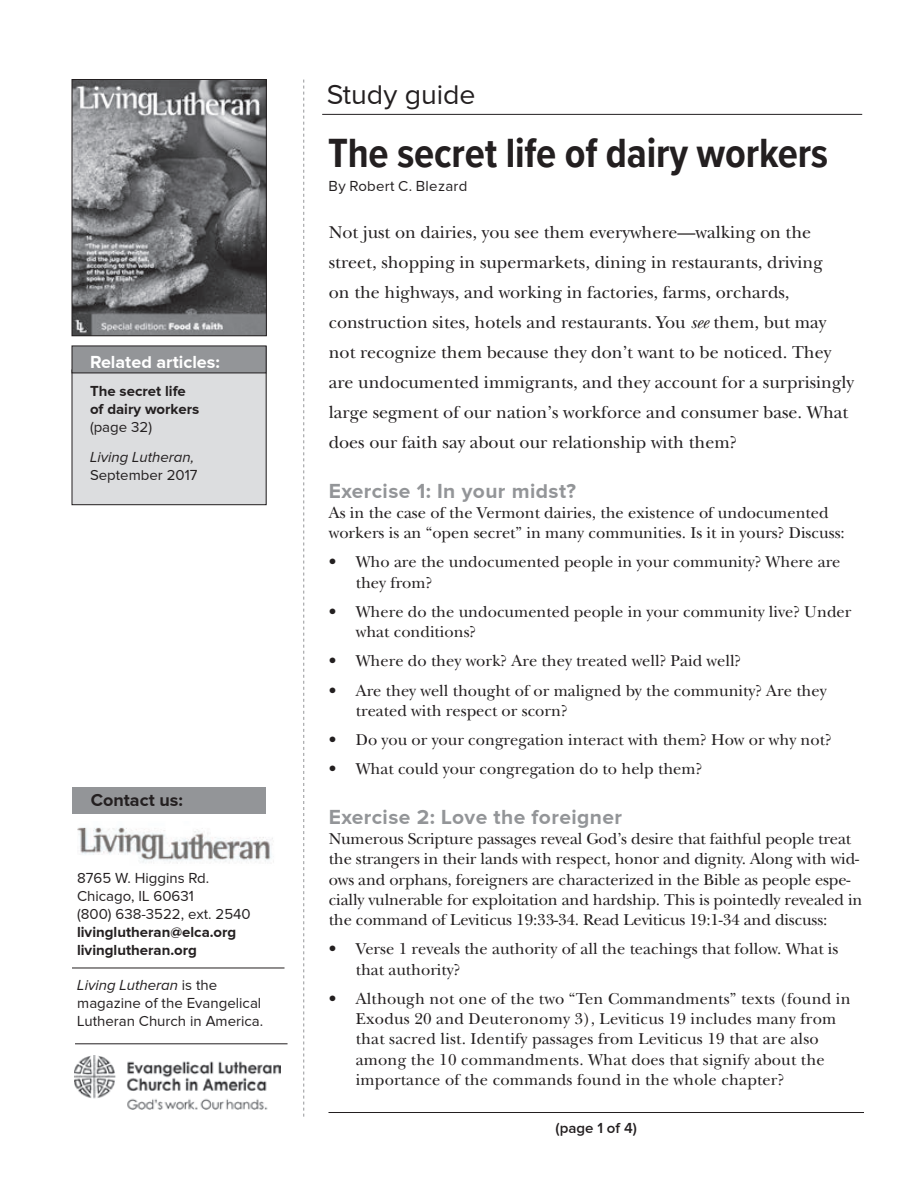
<style>
.page{position:relative;width:918px;height:1188px;background:#fff}
.page>*{position:absolute;margin:0;border:0;box-sizing:border-box;transform-origin:0 0}
.t1{font:700 42px "Proxima Nova Cond";letter-spacing:-.005em;color:#231f20}
.t2{font:28.5px "Proxima Nova";color:#231f20}
.t3{font:700 21px "Proxima Nova";letter-spacing:.02em;color:#939598}
.t4{font:18px/30px "New Baskerville";color:#231f20}
.t5{font:700 18px "Proxima Nova";color:#fff}
.t6{font:700 18px "Proxima Nova";color:#231f20}
.t7{font:16.5px/20.2px "New Baskerville";color:#231f20}
.t8{font:15px/18px "Proxima Nova";color:#231f20}
.t9{font:700 15px/18px "Proxima Nova";color:#231f20}
.t10{font:15px "Proxima Nova";letter-spacing:.02em;color:#231f20}
.t11{font:italic 15px "Proxima Nova";color:#231f20}
.t12{font:600 15px "Proxima Nova";color:#231f20}
.s1{font-style:italic}
</style>
<div class="page">
<div style="left:72px;top:370px;width:194px;height:135px;background:#dcdddf"></div>
<div style="left:72px;top:370px;width:194px;height:135px;border:1px solid #231f20"></div>
<div style="left:72px;top:346px;width:194px;height:27px;background:#939598"></div>
<div style="left:72px;top:346px;width:194px;height:27px;border:1px solid #231f20"></div>
<hr style="left:328px;top:1112px;width:536px;height:1px;background:#231f20">
<hr style="left:322px;top:114px;width:540px;height:1px;background:#231f20">
<img style="left:74px;top:81px;width:191px;height:253px">
<div style="left:72px;top:79px;width:195px;height:257px;border:1px solid #231f20"></div>
<svg style="left:303px;top:80px;width:1px;height:1037px"></svg>
<div style="left:73px;top:787px;width:193px;height:27px;background:#939598"></div>
<img style="left:74px;top:1056px;width:206px;height:53px">
<hr style="left:75px;top:1044px;width:213px;height:1px;background:#231f20">
<hr style="left:72px;top:968px;width:213px;height:1px;background:#231f20">
<img style="left:77px;top:827px;width:197px;height:37px">
<p class="t5" style="left:90px;top:353px;width:131px">Related articles:</p>
<p class="t9" style="left:90px;top:383px;width:111px">The secret life of dairy workers</p>
<p class="t8" style="left:90px;top:419px;width:64px">(page 32)</p>
<p class="t11" style="left:90px;top:450px;width:106px">Living Lutheran,</p>
<p class="t8" style="left:90px;top:467px;width:109px">September 2017</p>
<p class="t6" style="left:91px;top:792px;width:94px">Contact us:</p>
<p class="t8" style="left:77px;top:870px;width:175px">8765 W. Higgins Rd.<br>Chicago, IL 60631<br>(800) 638-3522, ext. 2540</p>
<p class="t9" style="left:77px;top:924px;width:161px">livinglutheran@elca.org livinglutheran.org</p>
<p class="t8" style="left:77px;top:977px;width:187px"><span class="s1">Living Lutheran</span> is the magazine of the Evangelical<br>Lutheran Church in America.</p>
<h2 class="t2" style="left:327px;top:82px;width:150px">Study guide</h2>
<h1 class="t1" style="left:328px;top:122px;width:502px">The secret life of dairy workers</h1>
<p class="t10" style="left:329px;top:179px;width:140px">By Robert C. Blezard</p>
<p class="t4" style="left:329px;top:217px;width:527px">Not just on dairies, you see them everywhere—walking on the street, shopping in supermarkets, dining in restaurants, driving<br>on the highways, and working in factories, farms, orchards, construction sites, hotels and restaurants. You <span class="s1">see</span> them, but may not recognize them because they don’t want to be noticed. They are undocumented immigrants, and they account for a surprisingly large segment of our nation’s workforce and consumer base. What does our faith say about our relationship with them?</p>
<p class="t3" style="left:329px;top:481px;width:249px">Exercise 1: In your midst?</p>
<p class="t7" style="left:329px;top:502px;width:518px">As in the case of the Vermont dairies, the existence of undocumented workers is an “open secret” in many communities. Is it in yours? Discuss:</p>
<p class="t7" style="left:356px;top:552px;width:486px;text-indent:-27px">• Who are the undocumented people in your community? Where are they from?</p>
<p class="t7" style="left:356px;top:601px;width:497px;text-indent:-27px">• Where do the undocumented people in your community live? Under what conditions?</p>
<p class="t7" style="left:329px;top:651px;width:414px">• Where do they work? Are they treated well? Paid well?</p>
<p class="t7" style="left:356px;top:680px;width:472px;text-indent:-27px">• Are they well thought of or maligned by the community? Are they treated with respect or scorn?</p>
<p class="t7" style="left:329px;top:730px;width:504px">• Do you or your congregation interact with them? How or why not?</p>
<p class="t7" style="left:329px;top:759px;width:375px">• What could your congregation do to help them?</p>
<p class="t3" style="left:329px;top:807px;width:295px">Exercise 2: Love the foreigner</p>
<p class="t7" style="left:329px;top:829px;width:535px">Numerous Scripture passages reveal God’s desire that faithful people treat the strangers in their lands with respect, honor and dignity. Along with wid&shy;ows and orphans, foreigners are characterized in the Bible as people espe&shy;cially vulnerable for exploitation and hardship. This is pointedly revealed in the command of Leviticus 19:33-34. Read Leviticus 19:1-34 and discuss:</p>
<p class="t7" style="left:356px;top:939px;width:484px;text-indent:-27px">• Verse 1 reveals the authority of all the teachings that follow. What is that authority?</p>
<p class="t7" style="left:356px;top:988px;width:496px;text-indent:-27px">• Although not one of the two “Ten Commandments” texts (found in Exodus 20 and Deuteronomy 3), Leviticus 19 includes many from that sacred list. Identify passages from Leviticus 19 that are also among the 10 commandments. What does that signify about the importance of the commands found in the whole chapter?</p>
<p class="t12" style="left:556px;top:1121px;width:83px">(page 1 of 4)</p>
</div>
